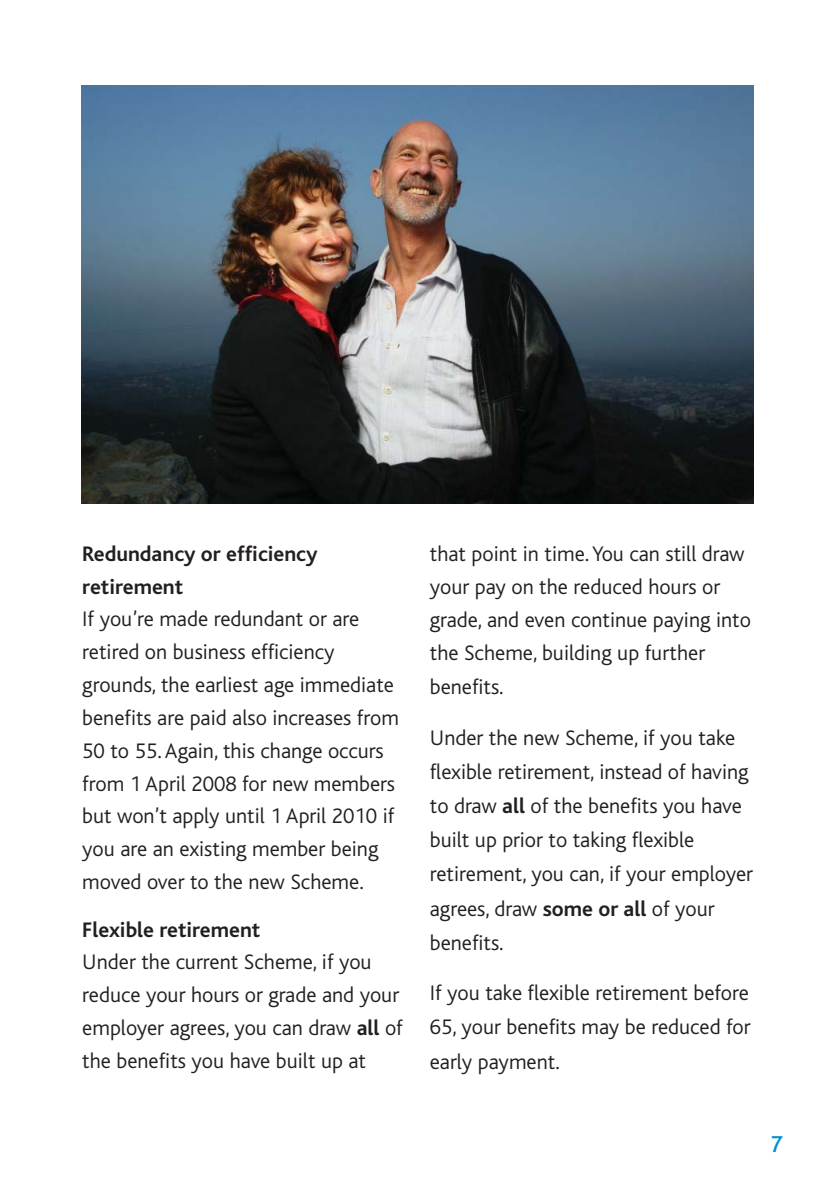
<style>
.page{position:relative;width:840px;height:1192px;background:#fff}
.page>*{position:absolute;margin:0;border:0;box-sizing:border-box;transform-origin:0 0}
.t1{font:500 24px "Bliss";color:#0090d3}
.t2{font:300 22px/32.8px "Bliss";color:#231f20}
.t3{font:700 22px/32.8px "Bliss";color:#231f20}
.s1{font-weight:700}
</style>
<div class="page">
<img style="left:82px;top:85px;width:671px;height:418px">
<p class="t3" style="left:82px;top:539px;width:237px">Redundancy or efficiency retirement</p>
<p class="t2" style="left:82px;top:605px;width:318px">If you’re made redundant or are retired on business efficiency grounds, the earliest age immediate benefits are paid also increases from 50 to 55. Again, this change occurs from 1 April 2008 for new members but won’t apply until 1 April 2010 if you are an existing member being moved over to the new Scheme.</p>
<p class="t3" style="left:82px;top:914px;width:179px">Flexible retirement</p>
<p class="t2" style="left:82px;top:947px;width:322px">Under the current Scheme, if you reduce your hours or grade and your employer agrees, you can draw <span class="s1">all</span> of the benefits you have built up at</p>
<p class="t2" style="left:429px;top:539px;width:322px">that point in time. You can still draw your pay on the reduced hours or grade, and even continue paying into the Scheme, building up further benefits.</p>
<p class="t2" style="left:429px;top:722px;width:324px;line-height:34.2px">Under the new Scheme, if you take flexible retirement, instead of having to draw <span class="s1">all</span> of the benefits you have built up prior to taking flexible retirement, you can, if your employer agrees, draw <span class="s1">some or all</span> of your benefits.</p>
<p class="t2" style="left:429px;top:977px;width:322px;line-height:34.2px;text-align:justify">If you take flexible retirement before 65, your benefits may be reduced for early payment.</p>
<p class="t1" style="left:769px;top:1135px;width:14px">7</p>
</div>
